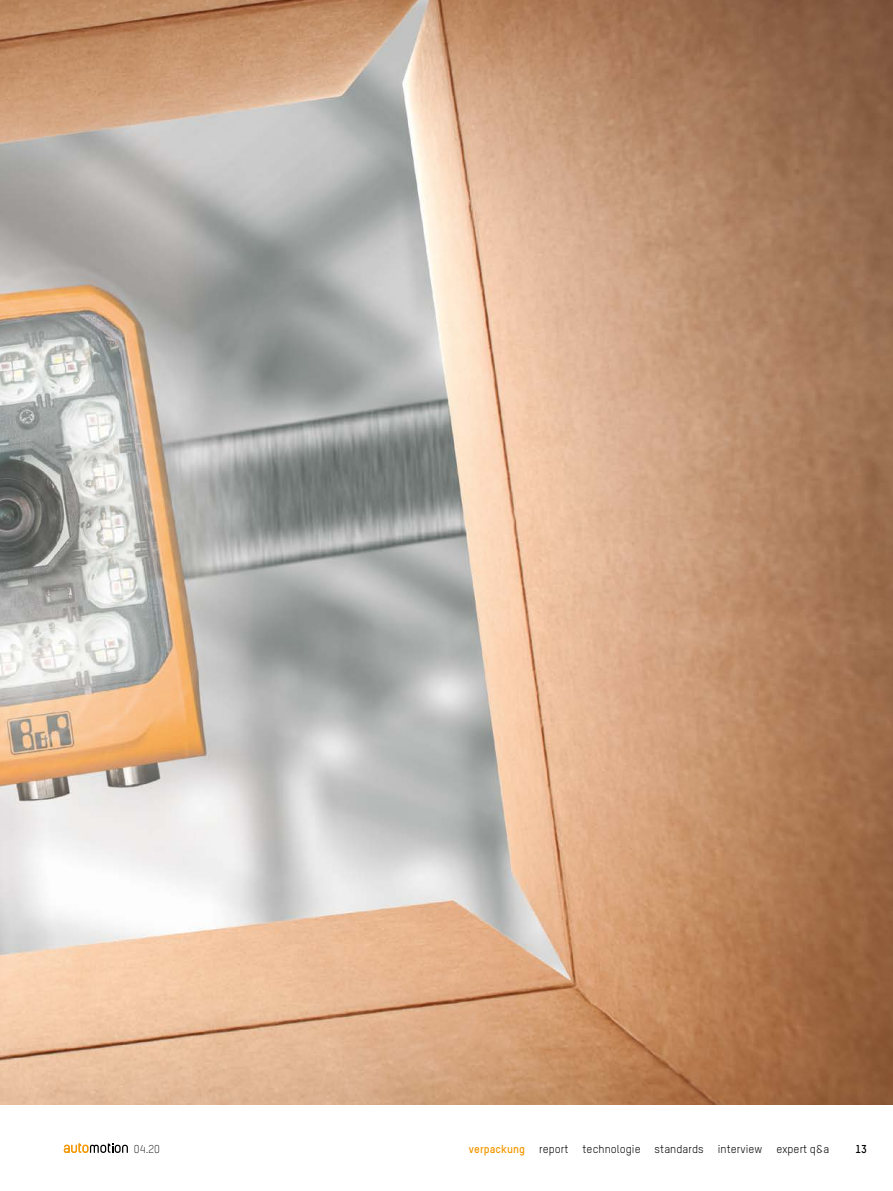
<style>
.page{position:relative;width:893px;height:1191px;background:#fff}
.page>*{position:absolute;margin:0;border:0;box-sizing:border-box;transform-origin:0 0}
.t1{font:11.25px "TSTARPRO";letter-spacing:.01em;color:#000}
.t2{font:300 11.25px "TSTARPRO";color:#000}
.t3{font:700 11.25px "TSTARPRO";color:#000}
.s1{font-weight:700;color:#f39800}
</style>
<div class="page">
<img style="left:0;top:0;width:893px;height:1104px">
<svg style="left:64px;top:1143px;width:64px;height:10px"></svg>
<p class="t2" style="left:134px;top:1141px;width:28px">04.20</p>
<p class="t1" style="left:469px;top:1141px;width:362px"><span class="s1">verpackung</span> report technologie standards interview expert q&amp;a</p>
<p class="t3" style="left:855px;top:1141px;width:13px">13</p>
</div>
